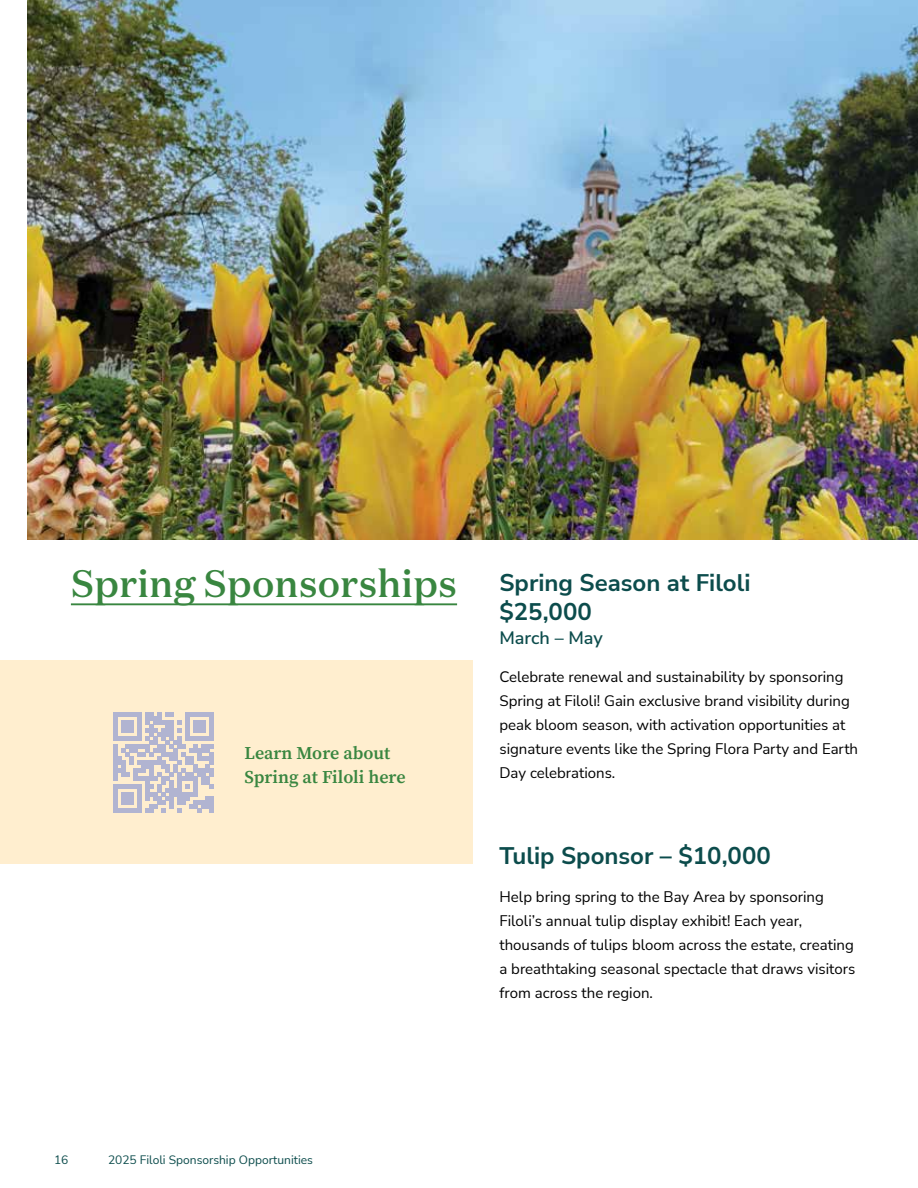
<style>
.page{position:relative;width:918px;height:1188px;background:#fff}
.page>*{position:absolute;margin:0;border:0;box-sizing:border-box;transform-origin:0 0}
.t1{font:500 38.25px "Domaine Text";color:#398640}
.t2{font:700 24px/28.8px "Nunito Sans";color:#0c4c4c}
.t3{font:600 18px/24px "Source Serif Pro";color:#398640}
.t4{font:600 18px "Nunito Sans";color:#0c4c4c}
.t5{font:15px/24px "Nunito Sans";color:#000}
.t6{font:12px "Nunito Sans";color:#0c4c4c}
</style>
<div class="page">
<img style="left:27px;top:0;width:891px;height:540px">
<div style="left:0;top:661px;width:473px;height:203px;background:#ffeecf"></div>
<svg style="left:114px;top:712px;width:100px;height:100px"></svg>
<hr style="left:71px;top:603px;width:386px;height:2px;background:#398640">
<h1 class="t1" style="left:71px;top:566px;width:388px">Spring Sponsorships</h1>
<p class="t3" style="left:244px;top:742px;width:163px">Learn More about<br>Spring at Filoli here</p>
<h2 class="t2" style="left:500px;top:569px;width:252px">Spring Season at Filoli $25,000</h2>
<p class="t4" style="left:500px;top:631px;width:105px">March – May</p>
<p class="t5" style="left:500px;top:665px;width:360px">Celebrate renewal and sustainability by sponsoring Spring at Filoli! Gain exclusive brand visibility during peak bloom season, with activation opportunities at signature events like the Spring Flora Party and Earth Day celebrations.</p>
<h2 class="t2" style="left:500px;top:842px;width:273px">Tulip Sponsor – $10,000</h2>
<p class="t5" style="left:500px;top:885px;width:357px">Help bring spring to the Bay Area by sponsoring Filoli’s annual tulip display exhibit! Each year, thousands of tulips bloom across the estate, creating a breathtaking seasonal spectacle that draws visitors from across the region.</p>
<p class="t6" style="left:54px;top:1155px;width:16px">16</p>
<p class="t6" style="left:108px;top:1155px;width:206px">2025 Filoli Sponsorship Opportunities</p>
</div>
